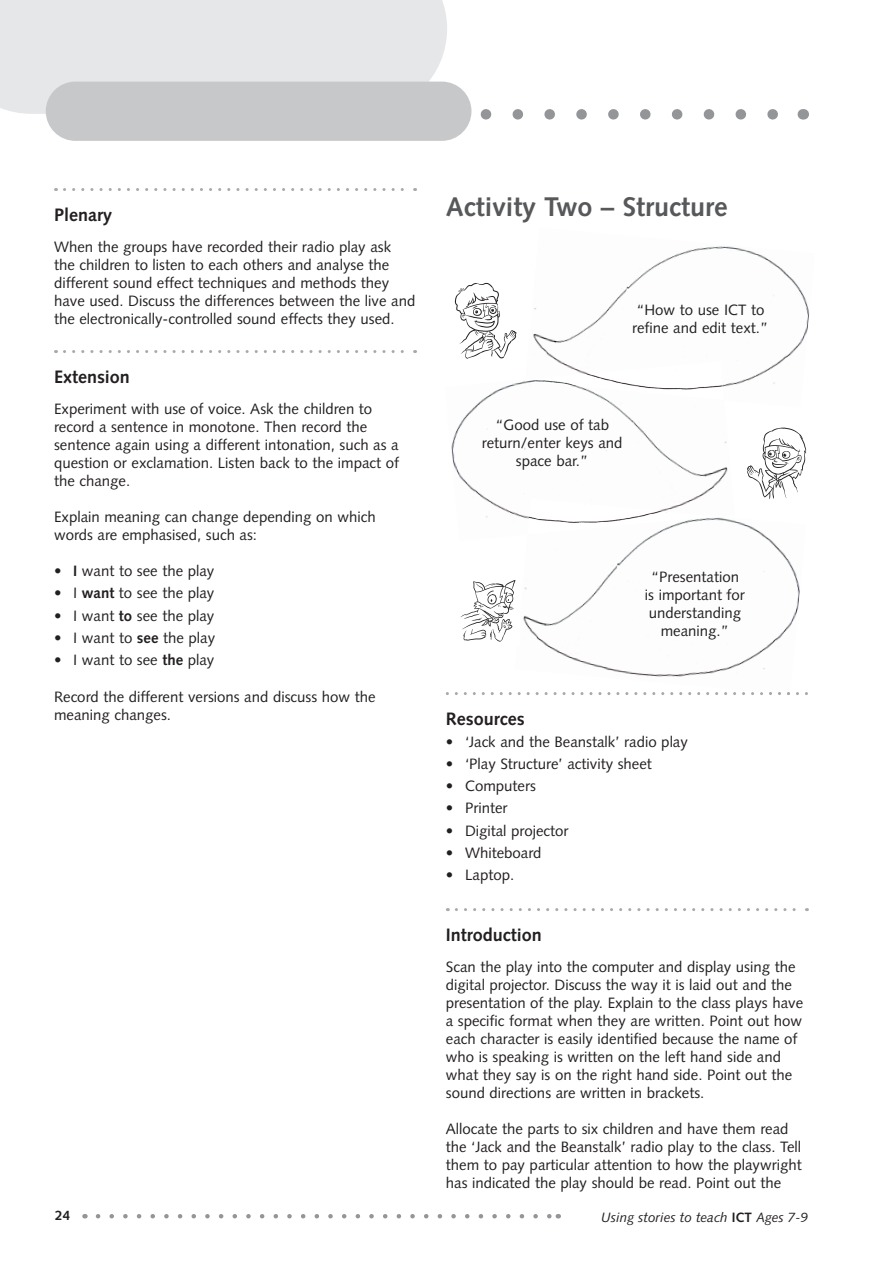
<style>
.page{position:relative;width:893px;height:1263px;background:#fff}
.page>*{position:absolute;margin:0;border:0;box-sizing:border-box;transform-origin:0 0}
.t1{font:700 27px "Syntax";color:#57585a}
.t2{font:700 18px "Syntax";color:#231f20}
.t3{font:15px/18px "Syntax";color:#231f20}
.t4{font:italic 13.5px "Syntax";color:#231f20}
.t5{font:700 13.5px "Syntax";color:#231f20}
.s1{font-weight:700}
.s2{font-weight:700;font-style:normal}
</style>
<div class="page">
<svg style="left:85px;top:1214px;width:473px;height:4px"></svg>
<svg style="left:98px;top:1214px;width:453px;height:4px"></svg>
<svg style="left:797px;top:109px;width:6px;height:11px"></svg>
<svg style="left:470px;top:109px;width:308px;height:11px"></svg>
<div style="left:0;top:0;width:447px;height:114px;background:#e6e7e9"></div>
<div style="left:46px;top:82px;width:425px;height:59px;background:#c7c8ca;border-radius:30px"></div>
<svg style="left:64px;top:188px;width:352px;height:3px"></svg>
<svg style="left:64px;top:350px;width:352px;height:3px"></svg>
<svg style="left:446px;top:692px;width:362px;height:3px"></svg>
<svg style="left:456px;top:908px;width:351px;height:3px"></svg>
<img style="left:631px;top:246px;width:179px;height:141px">
<img style="left:533px;top:284px;width:98px;height:77px">
<img style="left:451px;top:381px;width:179px;height:138px">
<img style="left:630px;top:418px;width:98px;height:81px">
<img style="left:525px;top:361px;width:199px;height:39px">
<img style="left:747px;top:427px;width:60px;height:72px">
<img style="left:454px;top:282px;width:63px;height:77px">
<img style="left:606px;top:518px;width:200px;height:177px">
<img style="left:523px;top:534px;width:98px;height:144px">
<img style="left:761px;top:692px;width:29px;height:3px">
<img style="left:527px;top:499px;width:192px;height:35px">
<img style="left:460px;top:580px;width:56px;height:62px">
<p class="t2" style="left:54px;top:204px;width:60px">Plenary</p>
<p class="t3" style="left:54px;top:238px;width:363px">When the groups have recorded their radio play ask the children to listen to each others and analyse the different sound effect techniques and methods they have used. Discuss the differences between the live and the electronically-controlled sound effects they used.</p>
<p class="t2" style="left:54px;top:366px;width:77px">Extension</p>
<p class="t3" style="left:54px;top:400px;width:347px">Experiment with use of voice. Ask the children to record a sentence in monotone. Then record the sentence again using a different intonation, such as a question or exclamation. Listen back to the impact of the change.</p>
<p class="t3" style="left:54px;top:508px;width:323px">Explain meaning can change depending on which words are emphasised, such as:</p>
<p class="t3" style="left:54px;top:562px;width:162px">• <span class="s1">I</span> want to see the play</p>
<p class="t3" style="left:54px;top:584px;width:162px">• I <span class="s1">want</span> to see the play</p>
<p class="t3" style="left:54px;top:606px;width:162px">• I want <span class="s1">to</span> see the play</p>
<p class="t3" style="left:54px;top:629px;width:163px">• I want to <span class="s1">see</span> the play</p>
<p class="t3" style="left:54px;top:651px;width:162px">• I want to see <span class="s1">the</span> play</p>
<p class="t3" style="left:54px;top:688px;width:323px">Record the different versions and discuss how the meaning changes.</p>
<h1 class="t1" style="left:446px;top:191px;width:283px">Activity Two – Structure</h1>
<p class="t3" style="left:632px;top:301px;width:138px">“How to use ICT to refine and edit text.”</p>
<p class="t3" style="left:482px;top:415px;width:142px;text-align:center">“Good use of tab return/enter keys and space bar.”</p>
<p class="t3" style="left:645px;top:568px;width:102px;text-align:center">“Presentation is important for understanding meaning.”</p>
<p class="t2" style="left:446px;top:708px;width:80px">Resources</p>
<p class="t3" style="left:446px;top:732px;width:244px">• ‘Jack and the Beanstalk’ radio play</p>
<p class="t3" style="left:446px;top:755px;width:208px">• ‘Play Structure’ activity sheet</p>
<p class="t3" style="left:446px;top:777px;width:92px">• Computers</p>
<p class="t3" style="left:446px;top:799px;width:63px">• Printer</p>
<p class="t3" style="left:446px;top:821px;width:124px">• Digital projector</p>
<p class="t3" style="left:446px;top:844px;width:97px">• Whiteboard</p>
<p class="t3" style="left:446px;top:866px;width:70px">• Laptop.</p>
<p class="t2" style="left:446px;top:924px;width:98px">Introduction</p>
<p class="t3" style="left:446px;top:958px;width:359px">Scan the play into the computer and display using the digital projector. Discuss the way it is laid out and the presentation of the play. Explain to the class plays have a specific format when they are written. Point out how each character is easily identified because the name of who is speaking is written on the left hand side and what they say is on the right hand side. Point out the sound directions are written in brackets.</p>
<p class="t3" style="left:446px;top:1120px;width:357px">Allocate the parts to six children and have them read the ‘Jack and the Beanstalk’ radio play to the class. Tell them to pay particular attention to how the playwright has indicated the play should be read. Point out the</p>
<p class="t5" style="left:55px;top:1207px;width:17px">24</p>
<p class="t4" style="left:601px;top:1209px;width:209px">Using stories to teach <span class="s2">ICT</span> Ages 7-9</p>
</div>
